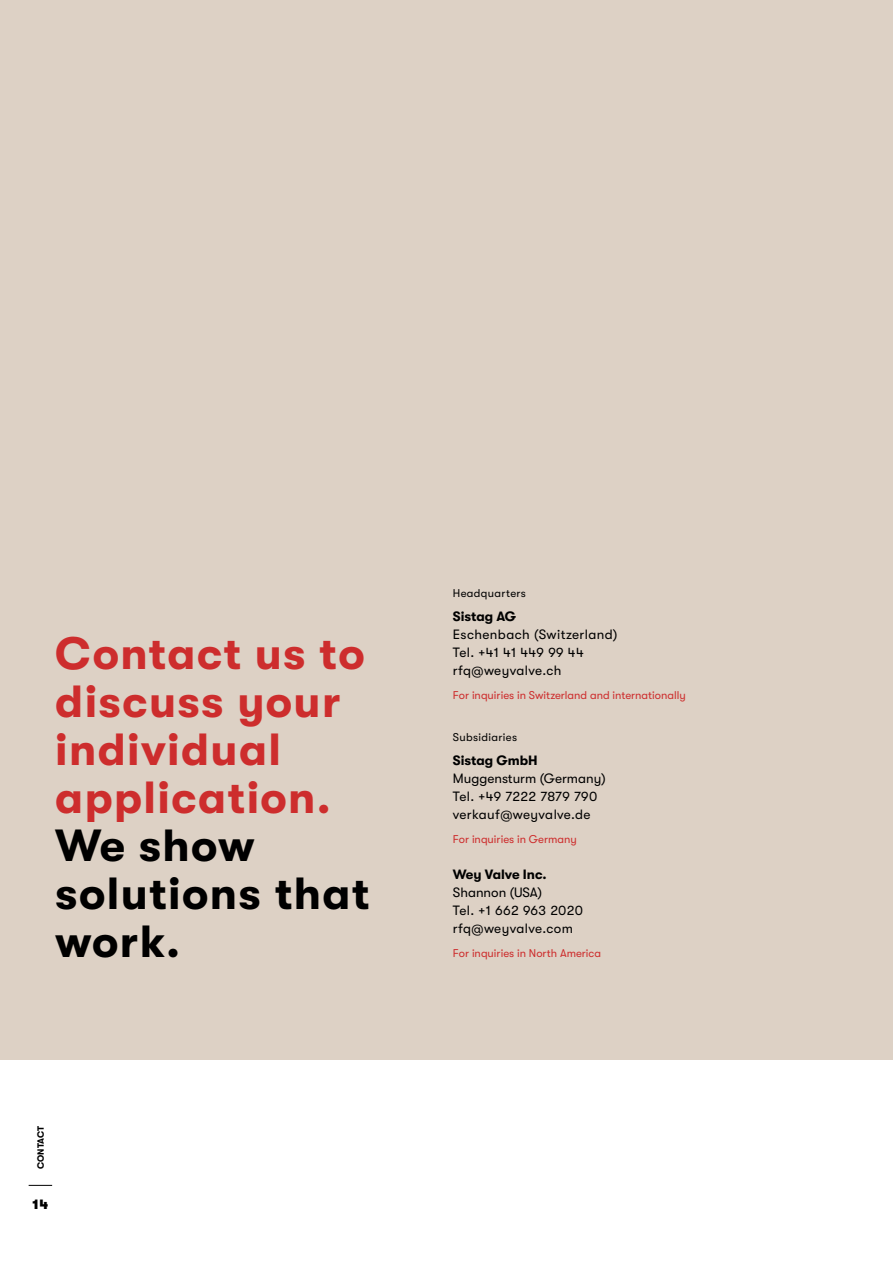
<style>
.page{position:relative;width:893px;height:1263px;background:#fff}
.page>*{position:absolute;margin:0;border:0;box-sizing:border-box;transform-origin:0 0}
.t1{font:700 45px/48px "GT Walsheim";letter-spacing:.03em;color:#cd2d2d}
.t2{font:700 45px/48px "GT Walsheim";letter-spacing:.03em;color:#000}
.t3{font:13.5px/18px "GT Walsheim";letter-spacing:.02em;color:#000}
.t4{font:700 13.5px "GT Walsheim";color:#000}
.t5{font:13.5px "GT Walsheim Bl";color:#000}
.t6{font:11.25px "GT Walsheim";color:#cd2d2d}
.t7{font:11.25px "GT Walsheim";letter-spacing:.03em;color:#000}
.t8{font:700 9px "GT Walsheim";letter-spacing:.01em;color:#000}
</style>
<div class="page">
<hr style="left:892px;top:0;width:1px;height:1263px;background:#000">
<div style="left:0;top:0;width:893px;height:1059px;background:#ddd1c5"></div>
<svg style="left:29px;top:1185px;width:23px;height:1px"></svg>
<h1 class="t1" style="left:55px;top:630px;width:311px">Contact us to discuss your individual application.</h1>
<h1 class="t2" style="left:55px;top:822px;width:316px">We show solutions that work.</h1>
<p class="t8" style="left:36px;top:1169px;width:45px;rotate:-90deg">CONTACT</p>
<p class="t5" style="left:32px;top:1197px;width:17px">14</p>
<p class="t7" style="left:453px;top:587px;width:74px">Headquarters</p>
<p class="t4" style="left:453px;top:609px;width:65px">Sistag AG</p>
<p class="t3" style="left:453px;top:625px;width:166px">Eschenbach (Switzerland)<br>Tel. +41 41 449 99 44 rfq@weyvalve.ch</p>
<p class="t6" style="left:453px;top:689px;width:234px">For inquiries in Switzerland and internationally</p>
<p class="t7" style="left:453px;top:731px;width:66px">Subsidiaries</p>
<p class="t4" style="left:453px;top:753px;width:86px">Sistag GmbH</p>
<p class="t3" style="left:453px;top:769px;width:154px">Muggensturm (Germany)<br>Tel. +49 7222 7879 790 verkauf@weyvalve.de</p>
<p class="t6" style="left:453px;top:833px;width:126px">For inquiries in Germany</p>
<p class="t4" style="left:453px;top:867px;width:95px">Wey Valve Inc.</p>
<p class="t3" style="left:453px;top:883px;width:132px">Shannon (USA)<br>Tel. +1 662 963 2020 rfq@weyvalve.com</p>
<p class="t6" style="left:453px;top:947px;width:150px">For inquiries in North America</p>
</div>
